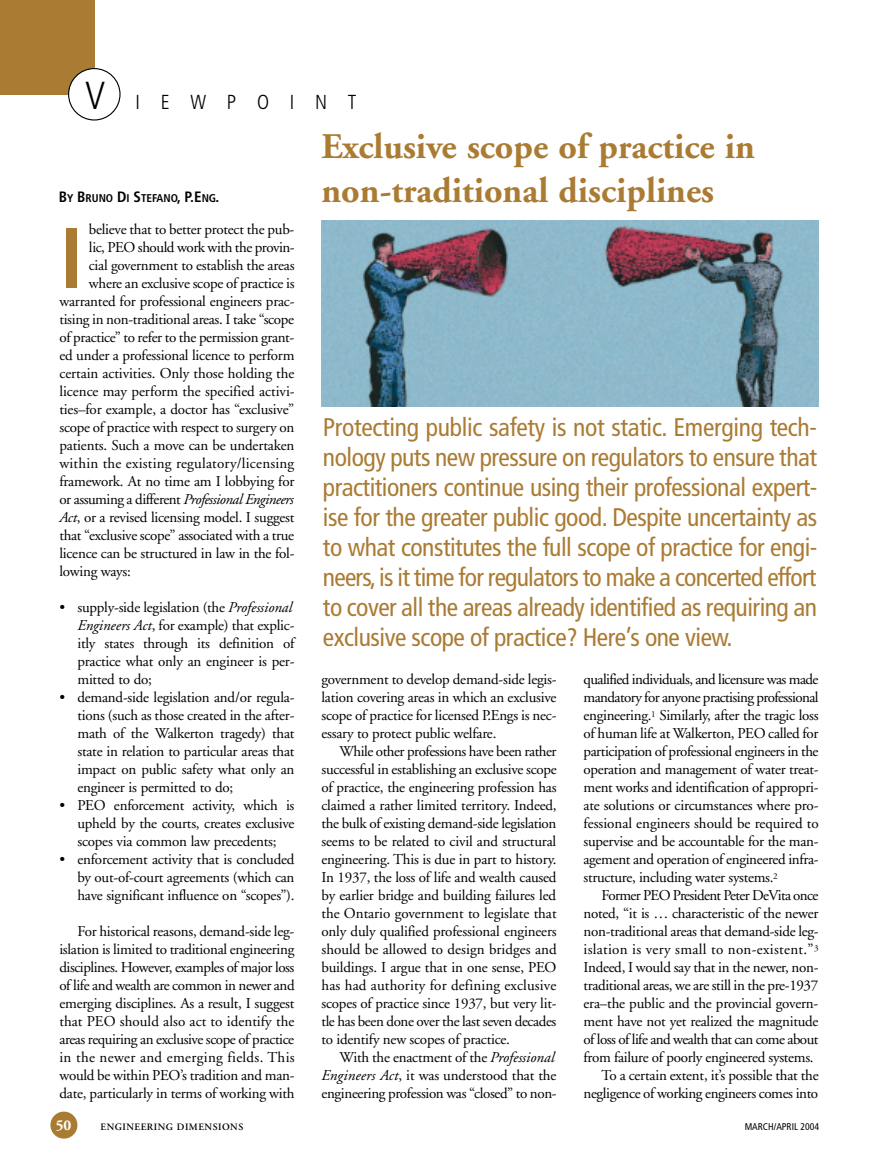
<style>
.page{position:relative;width:878px;height:1175px;background:#fff}
.page>*{position:absolute;margin:0;border:0;box-sizing:border-box;transform-origin:0 0}
.t1{font:700 condensed 85.2px "Frutiger";color:#aa7b33}
.t2{font:700 36px/43.2px "Adobe Garamond";color:#aa7b33}
.t3{font:condensed 25.5px/30px "Frutiger";letter-spacing:-.02em;color:#aa7b33;text-align:justify}
.t4{font:300 condensed 20.25px "Frutiger";letter-spacing:1.025em;color:#000}
.t5{font:15px/18px "Adobe Garamond";letter-spacing:-.015em;color:#000;text-align:justify}
.t6{font:italic 15px "Adobe Garamond";letter-spacing:-.03em;color:#000}
.t7{font:15px "Adobe Garamond";letter-spacing:.015em;color:#000}
.t8{font:15px "Adobe Garamond";letter-spacing:-.035em;color:#000}
.t9{font:15px "Adobe Garamond";letter-spacing:.02em;color:#000}
.t10{font:15px "Adobe Garamond";letter-spacing:-.04em;color:#000}
.t11{font:700 15px "Adobe Garamond";color:#fff}
.t12{font:700 condensed 11.25px "Frutiger";color:#000}
.t13{font:600 9.75px "Adobe Garamond";letter-spacing:.05em;color:#000}
.t14{font:condensed 9.75px "Frutiger";color:#000}
.s1{font-size:39px}
.s2{font-size:15px}
.s3{font-style:normal}
.s4{font-style:italic}
</style>
<div class="page">
<div style="left:50px;top:1111px;width:27px;height:27px;background:#aa7b33;border-radius:50%"></div>
<div style="left:0;top:0;width:94px;height:94px;background:#aa7b33"></div>
<svg style="left:68px;top:68px;width:52px;height:52px"></svg>
<img style="left:321px;top:221px;width:497px;height:185px">
<h3 class="t4" style="left:85px;top:94px;width:273px"><span class="s1">V</span> IEWPOINT</h3>
<p class="t12" style="left:59px;top:193px;width:162px"><span class="s2">B</span>Y <span class="s2">B</span>RUNO <span class="s2">D</span>I <span class="s2">S</span>TEFANO<span class="s2">, P.E</span>NG<span class="s2">.</span></p>
<h1 class="t1" style="left:59px;top:224px;width:25px">I</h1>
<p class="t5" style="left:89px;top:222px;width:207px">believe that to better protect the pub-</p>
<p class="t5" style="left:89px;top:240px;width:207px">lic, PEO should work with the provin-</p>
<p class="t5" style="left:89px;top:258px;width:207px">cial government to establish the areas</p>
<p class="t5" style="left:89px;top:276px;width:207px">where an exclusive scope of practice is</p>
<p class="t5" style="left:59px;top:294px;width:236px">warranted for professional engineers prac-</p>
<p class="t5" style="left:59px;top:312px;width:236px">tising in non-traditional areas. I take “scope</p>
<p class="t5" style="left:59px;top:330px;width:236px">of practice” to refer to the permission grant-</p>
<p class="t5" style="left:59px;top:348px;width:236px">ed under a professional licence to perform</p>
<p class="t5" style="left:59px;top:366px;width:236px">certain activities. Only those holding the</p>
<p class="t5" style="left:59px;top:384px;width:237px">licence may perform the specified activi-</p>
<p class="t5" style="left:59px;top:402px;width:236px">ties–for example, a doctor has “exclusive”</p>
<p class="t5" style="left:59px;top:420px;width:236px">scope of practice with respect to surgery on</p>
<p class="t5" style="left:59px;top:438px;width:236px">patients. Such a move can be undertaken</p>
<p class="t7" style="left:59px;top:457px;width:236px">within the existing regulatory/licensing</p>
<p class="t5" style="left:59px;top:474px;width:236px">framework. At no time am I lobbying for</p>
<p class="t6" style="left:59px;top:493px;width:236px"><span class="s3">or assuming a different</span> Professional Engineers</p>
<p class="t5" style="left:59px;top:510px;width:236px"><span class="s4">Act</span>, or a revised licensing model. I suggest</p>
<p class="t5" style="left:59px;top:528px;width:236px">that “exclusive scope” associated with a true</p>
<p class="t5" style="left:59px;top:546px;width:236px">licence can be structured in law in the fol-</p>
<p class="t5" style="left:59px;top:564px;width:73px">lowing ways:</p>
<p class="t5" style="left:77px;top:600px;width:218px;text-align:left;text-indent:-18px">• supply-side legislation (the <span class="s4">Professional Engineers Act</span>, for example) that explic&shy;itly states through its definition of practice what only an engineer is per&shy;mitted to do;</p>
<p class="t5" style="left:77px;top:690px;width:219px;text-indent:-18px">• demand-side legislation and/or regula&shy;tions (such as those created in the after&shy;math of the Walkerton tragedy) that state in relation to particular areas that impact on public safety what only an engineer is permitted to do;</p>
<p class="t5" style="left:77px;top:798px;width:218px;text-indent:-18px">• PEO enforcement activity, which is upheld by the courts, creates exclusive scopes via common law precedents;</p>
<p class="t5" style="left:77px;top:852px;width:218px;text-indent:-18px">• enforcement activity that is concluded by out-of-court agreements (which can have significant influence on “scopes”).</p>
<p class="t5" style="left:59px;top:924px;width:237px;text-indent:18px">For historical reasons, demand-side leg&shy;islation is limited to traditional engineering disciplines. However, examples of major loss of life and wealth are common in newer and emerging disciplines. As a result, I suggest that PEO should also act to identify the areas requiring an exclusive scope of practice in the newer and emerging fields. This would be within PEO’s tradition and man&shy;date, particularly in terms of working with</p>
<h2 class="t2" style="left:321px;top:128px;width:435px">Exclusive scope of practice in non-traditional disciplines</h2>
<p class="t3" style="left:323px;top:414px;width:496px">Protecting public safety is not static. Emerging tech&shy;nology puts new pressure on regulators to ensure that practitioners continue using their professional expert&shy;ise for the greater public good. Despite uncertainty as to what constitutes the full scope of practice for engi&shy;neers,is it time for regulators to make a concerted effort to cover all the areas already identified as requiring an exclusive scope of practice? Here’s one view.</p>
<p class="t5" style="left:321px;top:672px;width:236px">government to develop demand-side legis&shy;lation covering areas in which an exclusive scope of practice for licensed P.Engs is nec&shy;essary to protect public welfare.</p>
<p class="t5" style="left:321px;top:744px;width:237px;text-indent:18px">While other professions have been rather successful in establishing an exclusive scope of practice, the engineering profession has claimed a rather limited territory. Indeed, the bulk of existing demand-side legislation seems to be related to civil and structural engineering. This is due in part to history.<br>In 1937, the loss of life and wealth caused by earlier bridge and building failures led the Ontario government to legislate that only duly qualified professional engineers should be allowed to design bridges and buildings. I argue that in one sense, PEO has had authority for defining exclusive scopes of practice since 1937, but very lit&shy;tle has been done over the last seven decades to identify new scopes of practice.</p>
<p class="t5" style="left:321px;top:1050px;width:237px;text-align:left;text-indent:18px">With the enactment of the <span class="s4">Professional<br>Engineers Act</span>, it was understood that the engineering profession was “closed” to non-</p>
<p class="t5" style="left:583px;top:672px;width:237px">qualified individuals, and licensure was made mandatory for anyone practising professional engineering.<sup>1</sup> Similarly, after the tragic loss of human life at Walkerton, PEO called for participation of professional engineers in the operation and management of water treat&shy;ment works and identification of appropri&shy;ate solutions or circumstances where pro&shy;fessional engineers should be required to supervise and be accountable for the man&shy;agement and operation of engineered infra&shy;structure, including water systems.<sup>2</sup></p>
<p class="t10" style="left:601px;top:889px;width:218px">Former PEO President Peter DeVita once</p>
<p class="t5" style="left:583px;top:906px;width:236px">noted, “it is … characteristic of the newer</p>
<p class="t5" style="left:583px;top:924px;width:236px">non-traditional areas that demand-side leg-</p>
<p class="t9" style="left:583px;top:943px;width:236px">islation is very small to non-existent.”<sup>3</sup></p>
<p class="t5" style="left:583px;top:960px;width:236px">Indeed, I would say that in the newer, non-</p>
<p class="t5" style="left:583px;top:978px;width:236px">traditional areas, we are still in the pre-1937</p>
<p class="t5" style="left:583px;top:996px;width:236px">era–the public and the provincial govern-</p>
<p class="t5" style="left:583px;top:1014px;width:236px">ment have not yet realized the magnitude</p>
<p class="t8" style="left:583px;top:1033px;width:236px">of loss of life and wealth that can come about</p>
<p class="t5" style="left:583px;top:1050px;width:232px">from failure of poorly engineered systems.</p>
<p class="t5" style="left:601px;top:1068px;width:218px">To a certain extent, it’s possible that the</p>
<p class="t5" style="left:583px;top:1086px;width:236px">negligence of working engineers comes into</p>
<p class="t11" style="left:56px;top:1118px;width:17px">50</p>
<p class="t13" style="left:101px;top:1122px;width:144px">ENGINEERING DIMENSIONS</p>
<p class="t14" style="left:744px;top:1122px;width:76px">MARCH/APRIL 2004</p>
</div>
